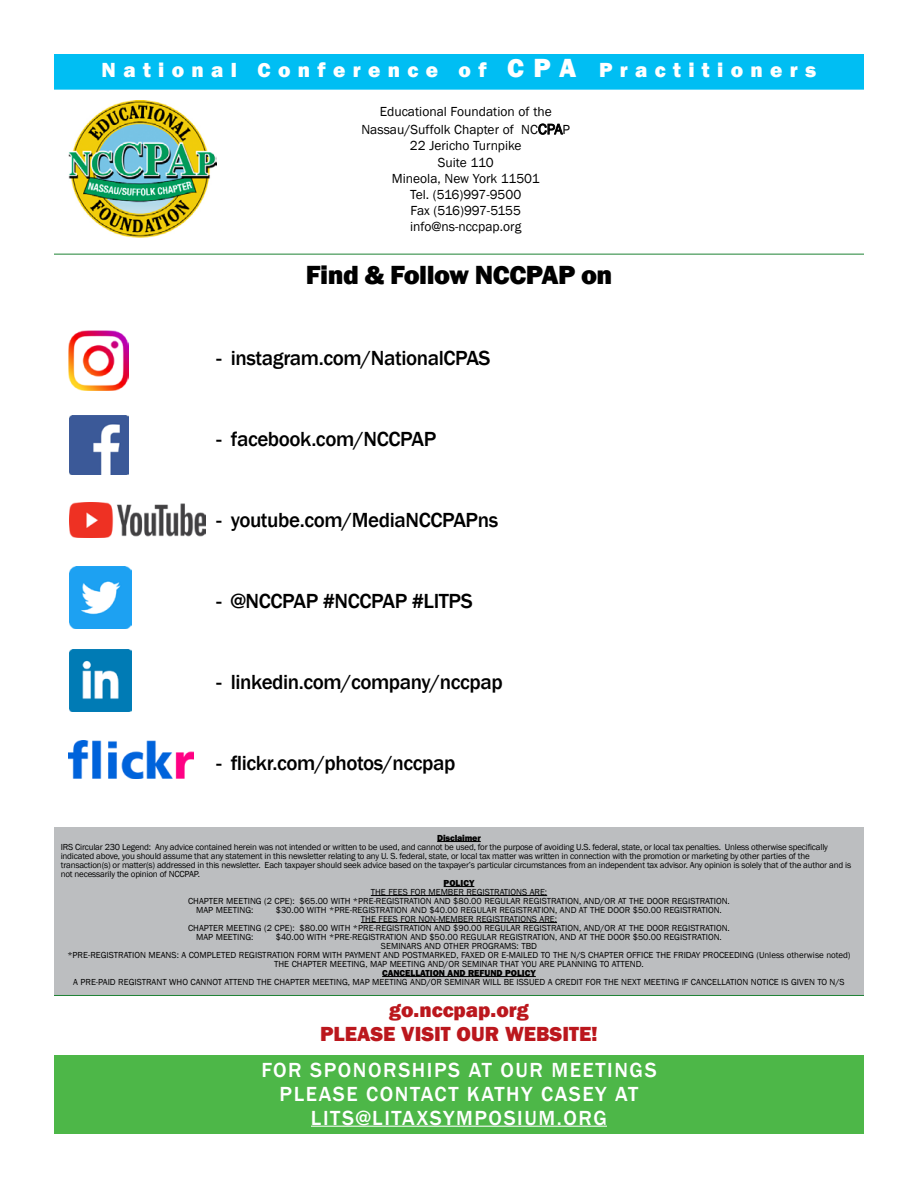
<style>
.page{position:relative;width:918px;height:1188px;background:#fff}
.page>*{position:absolute;margin:0;border:0;box-sizing:border-box;transform-origin:0 0}
.t1{font:800 27px "Franklin Gothic";letter-spacing:-.02em;color:#000}
.t2{font:500 21px "Franklin Gothic";letter-spacing:-.02em;color:#000}
.t3{font:500 21px "Franklin Gothic";letter-spacing:.075em;color:#fff}
.t4{font:800 21px "Franklin Gothic";letter-spacing:.35em;color:#fff}
.t5{font:800 21px/24px "Franklin Gothic";color:#bb171d;text-align:center}
.t6{font:13.5px/16.2px "Franklin Gothic";color:#000;text-align:center}
.t7{font:9px/9px "Franklin Gothic";color:#000}
.t8{font:9px/9px "Franklin Gothic";letter-spacing:-.02em;color:#000}
.t9{font:800 9px "Franklin Gothic";color:#000}
.t10{font:800 9px "Franklin Gothic";letter-spacing:-.02em;color:#000}
.s1{font-size:27px}
.s2{font-size:15px}
</style>
<div class="page">
<div style="left:54px;top:827px;width:810px;height:169px;background:#bcbec0"></div>
<hr style="left:437px;top:841px;width:44px;height:1px;background:#000">
<hr style="left:444px;top:886px;width:30px;height:1px;background:#000">
<hr style="left:371px;top:895px;width:176px;height:1px;background:#000">
<hr style="left:361px;top:922px;width:196px;height:1px;background:#000">
<hr style="left:382px;top:976px;width:154px;height:1px;background:#000">
<img style="left:68px;top:331px;width:60px;height:59px">
<img style="left:70px;top:416px;width:58px;height:58px">
<img style="left:70px;top:503px;width:136px;height:34px">
<img style="left:69px;top:567px;width:63px;height:62px">
<img style="left:69px;top:649px;width:63px;height:63px">
<img style="left:68px;top:741px;width:125px;height:38px">
<div style="left:54px;top:1055px;width:810px;height:79px;background:#4db748"></div>
<hr style="left:311px;top:1126px;width:296px;height:1px;background:#fff">
<hr style="left:54px;top:995px;width:810px;height:1px;background:#1e8234">
<div style="left:55px;top:55px;width:808px;height:34px;background:#00bef3"></div>
<div style="left:54px;top:54px;width:810px;height:36px;border:2px solid #00bef3"></div>
<svg style="left:538px;top:123px;width:25px;height:12px"></svg>
<img style="left:68px;top:101px;width:149px;height:136px">
<hr style="left:54px;top:254px;width:810px;height:1px;background:#1e8234">
<h2 class="t4" style="left:102px;top:57px;width:716px">National Conference of <span class="s1">CPA</span> Practitioners</h2>
<h3 class="t6" style="left:361px;top:103px;width:210px;line-height:18px">Educational Foundation of the<br>Nassau/Suffolk Chapter of NC<span class="s2">CPA</span>P</h3>
<h3 class="t6" style="left:392px;top:138px;width:149px">22 Jericho Turnpike<br>Suite 110<br>Mineola, New York 11501<br>Tel. (516)997-9500<br>Fax (516)997-5155 info@ns-nccpap.org</h3>
<h1 class="t1" style="left:306px;top:257px;width:308px">Find &amp; Follow NCCPAP on</h1>
<h2 class="t2" style="left:217px;top:345px;width:276px">- instagram.com/NationalCPAS</h2>
<h2 class="t2" style="left:217px;top:426px;width:221px">- facebook.com/NCCPAP</h2>
<h2 class="t2" style="left:217px;top:507px;width:283px">- youtube.com/MediaNCCPAPns</h2>
<h2 class="t2" style="left:217px;top:588px;width:258px">- @NCCPAP #NCCPAP #LITPS</h2>
<h2 class="t2" style="left:217px;top:669px;width:288px">- linkedin.com/company/nccpap</h2>
<h2 class="t2" style="left:217px;top:750px;width:240px">- flickr.com/photos/nccpap</h2>
<p class="t10" style="left:437px;top:832px;width:45px">Disclaimer</p>
<p class="t8" style="left:61px;top:843px;width:792px">IRS Circular 230 Legend: Any advice contained herein was not intended or written to be used, and cannot be used, for the purpose of avoiding U.S. federal, state, or local tax penalties. Unless otherwise specifically indicated above, you should assume that any statement in this newsletter relating to any U. S. federal, state, or local tax matter was written in connection with the promotion or marketing by other parties of the transaction(s) or matter(s) addressed in this newsletter. Each taxpayer should seek advice based on the taxpayer’s particular circumstances from an independent tax advisor. Any opinion is solely that of the author and is not necessarily the opinion of NCCPAP.</p>
<p class="t9" style="left:444px;top:877px;width:32px">POLICY</p>
<p class="t7" style="left:371px;top:888px;width:72px">THE FEES FOR Member</p>
<p class="t7" style="left:466px;top:888px;width:82px">REGISTRATIONS ARE:</p>
<p class="t7" style="left:188px;top:897px;width:543px">CHAPTER MEETING (2 CPE): $65.00 WITH *PRE-REGISTRATION AND $80.00 REGULAR REGISTRATION, AND/OR AT THE DOOR REGISTRATION.</p>
<p class="t7" style="left:196px;top:906px;width:59px">MAP MEETING:</p>
<p class="t7" style="left:361px;top:906px;width:362px;text-indent:-85px">$30.00 WITH *PRE-REGISTRATION AND $40.00 REGULAR REGISTRATION, AND AT THE DOOR $50.00 REGISTRATION.<br>THE FEES FOR NON-Member</p>
<p class="t7" style="left:476px;top:915px;width:82px">REGISTRATIONS ARE:</p>
<p class="t7" style="left:188px;top:924px;width:543px">CHAPTER MEETING (2 CPE): $80.00 WITH *PRE-REGISTRATION AND $90.00 REGULAR REGISTRATION, AND/OR AT THE DOOR REGISTRATION.</p>
<p class="t7" style="left:196px;top:933px;width:59px">MAP MEETING:</p>
<p class="t7" style="left:276px;top:933px;width:448px">$40.00 WITH *PRE-REGISTRATION AND $50.00 REGULAR REGISTRATION, AND AT THE DOOR $50.00 REGISTRATION.</p>
<p class="t7" style="left:381px;top:942px;width:157px">SEMINARS AND OTHER PROGRAMS: TBD</p>
<p class="t7" style="left:67px;top:951px;width:785px">*PRE-REGISTRATION MEANS: A COMPLETED REGISTRATION FORM WITH PAYMENT AND POSTMARKED, FAXED OR E-MAILED TO THE N/S CHAPTER OFFICE THE FRIDAY PROCEEDING (Unless otherwise noted)</p>
<p class="t7" style="left:274px;top:960px;width:371px">THE CHAPTER MEETING, MAP MEETING AND/OR SEMINAR THAT YOU ARE PLANNING TO ATTEND.</p>
<p class="t9" style="left:382px;top:967px;width:155px">CANCELLATION AND REFUND POLICY</p>
<p class="t7" style="left:73px;top:978px;width:773px">A PRE-PAID REGISTRANT WHO CANNOT ATTEND THE CHAPTER MEETING, MAP MEETING AND/OR SEMINAR WILL BE ISSUED a CREDIT FOR THE NEXT MEETING if CANCELLATION NOTICE IS GIVEN TO N/S</p>
<h2 class="t5" style="left:320px;top:998px;width:279px">go.nccpap.org<br>PLEASE VISIT OUR WEBSITE!</h2>
<h2 class="t3" style="left:261px;top:1057px;width:77px">For Sponorships</h2>
<h2 class="t3" style="left:469px;top:1057px;width:115px">at our Meetings</h2>
<h2 class="t3" style="left:280px;top:1081px;width:14px">please</h2>
<h2 class="t3" style="left:366px;top:1081px;width:15px">contact</h2>
<h2 class="t3" style="left:467px;top:1081px;width:29px">Kathy</h2>
<h2 class="t3" style="left:541px;top:1081px;width:28px">Casey</h2>
<h2 class="t3" style="left:615px;top:1081px;width:13px">at</h2>
<h2 class="t3" style="left:311px;top:1105px;width:12px">lits</h2>
<h2 class="t3" style="left:356px;top:1105px;width:28px">@lita</h2>
<h2 class="t3" style="left:416px;top:1105px;width:28px">xsymposi</h2>
<h2 class="t3" style="left:524px;top:1105px;width:54px">um.org</h2>
</div>
